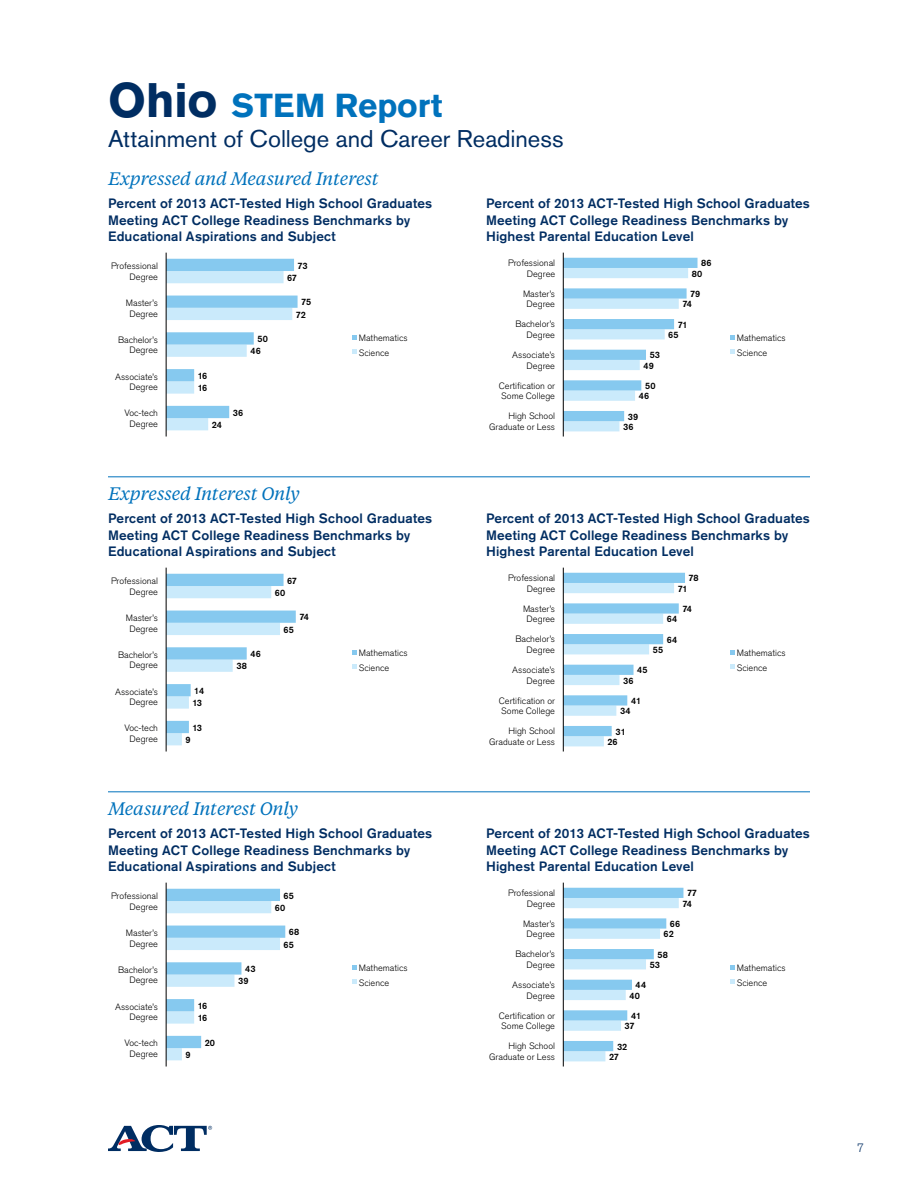
<style>
.page{position:relative;width:918px;height:1188px;background:#fff}
.page>*{position:absolute;margin:0;border:0;box-sizing:border-box;transform-origin:0 0}
.t1{font:700 33px "Akzidenz Grotesk Std";color:#0072bc}
.t2{font:24px "Akzidenz Grotesk Std";color:#002d62}
.t3{font:italic 18px "Tiempos Text";letter-spacing:-.01em;color:#0072bc}
.t4{font:500 13.5px/16.5px "Akzidenz Grotesk Std";letter-spacing:.01em;color:#002d62}
.t5{font:300 12px "Akzidenz Grotesk Std";color:#002d62}
.t6{font:300 9.15px/10.6px "Akzidenz Grotesk Std";color:#000001;text-align:right}
.t7{font:500 9.15px "Akzidenz Grotesk Std";color:#000001}
.s1{font-size:48px;color:#002d62}
</style>
<div class="page">
<svg style="left:108px;top:1125px;width:104px;height:27px"></svg>
<svg style="left:167px;top:574px;width:129px;height:171px"></svg>
<hr style="left:166px;top:568px;width:1px;height:184px;background:#000001">
<svg style="left:352px;top:650px;width:5px;height:5px"></svg>
<svg style="left:352px;top:664px;width:5px;height:5px"></svg>
<svg style="left:167px;top:259px;width:131px;height:171px"></svg>
<hr style="left:166px;top:253px;width:1px;height:184px;background:#000001">
<svg style="left:352px;top:335px;width:5px;height:5px"></svg>
<svg style="left:352px;top:349px;width:5px;height:5px"></svg>
<svg style="left:564px;top:258px;width:134px;height:173px"></svg>
<hr style="left:563px;top:253px;width:1px;height:184px;background:#000001">
<svg style="left:730px;top:335px;width:5px;height:5px"></svg>
<svg style="left:730px;top:349px;width:5px;height:5px"></svg>
<svg style="left:564px;top:573px;width:121px;height:173px"></svg>
<hr style="left:563px;top:568px;width:1px;height:184px;background:#000001">
<svg style="left:730px;top:650px;width:5px;height:5px"></svg>
<svg style="left:730px;top:664px;width:5px;height:5px"></svg>
<svg style="left:167px;top:889px;width:118px;height:171px"></svg>
<hr style="left:166px;top:883px;width:1px;height:184px;background:#000001">
<svg style="left:352px;top:965px;width:5px;height:5px"></svg>
<svg style="left:352px;top:979px;width:5px;height:5px"></svg>
<svg style="left:564px;top:888px;width:119px;height:173px"></svg>
<hr style="left:563px;top:883px;width:1px;height:184px;background:#000001">
<svg style="left:730px;top:965px;width:5px;height:5px"></svg>
<svg style="left:730px;top:979px;width:5px;height:5px"></svg>
<hr style="left:108px;top:476px;width:702px;height:1px;background:#0072bc">
<hr style="left:108px;top:791px;width:702px;height:1px;background:#0072bc">
<h1 class="t1" style="left:108px;top:86px;width:336px"><span class="s1">Ohio</span> STEM Report</h1>
<h2 class="t2" style="left:108px;top:124px;width:457px">Attainment of College and Career Readiness</h2>
<h3 class="t3" style="left:108px;top:166px;width:272px">Expressed and Measured Interest</h3>
<h3 class="t4" style="left:108px;top:195px;width:326px">Percent of 2013 ACT-Tested High School Graduates<br>Meeting ACT College Readiness Benchmarks by<br>Educational Aspirations and Subject</h3>
<h3 class="t4" style="left:486px;top:195px;width:326px">Percent of 2013 ACT-Tested High School Graduates<br>Meeting ACT College Readiness Benchmarks by<br>Highest Parental Education Level</h3>
<p class="t6" style="left:111px;top:261px;width:48px">Professional<br>Degree</p>
<p class="t7" style="left:298px;top:260px;width:11px">73</p>
<p class="t7" style="left:287px;top:272px;width:11px">67</p>
<p class="t6" style="left:508px;top:258px;width:48px">Professional<br>Degree</p>
<p class="t7" style="left:701px;top:258px;width:12px">86</p>
<p class="t7" style="left:692px;top:268px;width:12px">80</p>
<p class="t6" style="left:126px;top:298px;width:34px;text-align:center">Master’s<br>Degree</p>
<p class="t7" style="left:301px;top:297px;width:12px">75</p>
<p class="t7" style="left:296px;top:309px;width:12px">72</p>
<p class="t6" style="left:523px;top:288px;width:34px;text-align:center">Master’s<br>Degree</p>
<p class="t7" style="left:690px;top:288px;width:12px">79</p>
<p class="t7" style="left:682px;top:299px;width:11px">74</p>
<p class="t6" style="left:118px;top:334px;width:41px">Bachelor’s<br>Degree</p>
<p class="t6" style="left:115px;top:371px;width:44px">Associate’s<br>Degree</p>
<p class="t7" style="left:198px;top:370px;width:11px">16</p>
<p class="t7" style="left:198px;top:382px;width:11px">16</p>
<p class="t7" style="left:257px;top:333px;width:12px">50</p>
<p class="t7" style="left:250px;top:346px;width:12px">46</p>
<p class="t6" style="left:359px;top:331px;width:50px;line-height:14.5px;text-align:left">Mathematics<br>Science</p>
<p class="t6" style="left:515px;top:319px;width:41px">Bachelor’s<br>Degree</p>
<p class="t6" style="left:512px;top:350px;width:44px">Associate’s<br>Degree</p>
<p class="t7" style="left:650px;top:350px;width:12px">53</p>
<p class="t7" style="left:643px;top:360px;width:12px">49</p>
<p class="t7" style="left:678px;top:319px;width:12px">71</p>
<p class="t7" style="left:668px;top:329px;width:12px">65</p>
<p class="t6" style="left:737px;top:331px;width:50px;line-height:14.5px;text-align:left">Mathematics<br>Science</p>
<p class="t6" style="left:499px;top:380px;width:58px;text-align:left">Certification or<br>Some College</p>
<p class="t7" style="left:645px;top:380px;width:12px">50</p>
<p class="t7" style="left:639px;top:391px;width:12px">46</p>
<p class="t6" style="left:124px;top:408px;width:35px;text-align:center">Voc-tech<br>Degree</p>
<p class="t7" style="left:212px;top:419px;width:12px">24</p>
<p class="t7" style="left:233px;top:407px;width:12px">36</p>
<p class="t6" style="left:489px;top:411px;width:68px">High School<br>Graduate or Less</p>
<p class="t7" style="left:628px;top:411px;width:12px">39</p>
<p class="t7" style="left:623px;top:421px;width:12px">36</p>
<h3 class="t3" style="left:108px;top:481px;width:193px">Expressed Interest Only</h3>
<h3 class="t4" style="left:108px;top:510px;width:326px">Percent of 2013 ACT-Tested High School Graduates<br>Meeting ACT College Readiness Benchmarks by<br>Educational Aspirations and Subject</h3>
<h3 class="t4" style="left:486px;top:510px;width:326px">Percent of 2013 ACT-Tested High School Graduates<br>Meeting ACT College Readiness Benchmarks by<br>Highest Parental Education Level</h3>
<p class="t6" style="left:111px;top:576px;width:48px">Professional<br>Degree</p>
<p class="t7" style="left:287px;top:575px;width:11px">67</p>
<p class="t7" style="left:275px;top:587px;width:12px">60</p>
<p class="t6" style="left:508px;top:573px;width:48px">Professional<br>Degree</p>
<p class="t7" style="left:689px;top:573px;width:12px">78</p>
<p class="t7" style="left:678px;top:583px;width:12px">71</p>
<p class="t6" style="left:126px;top:613px;width:34px;text-align:center">Master’s<br>Degree</p>
<p class="t7" style="left:299px;top:612px;width:11px">74</p>
<p class="t7" style="left:284px;top:624px;width:12px">65</p>
<p class="t6" style="left:523px;top:603px;width:34px;text-align:center">Master’s<br>Degree</p>
<p class="t7" style="left:682px;top:603px;width:11px">74</p>
<p class="t7" style="left:667px;top:614px;width:12px">64</p>
<p class="t6" style="left:118px;top:649px;width:41px">Bachelor’s<br>Degree</p>
<p class="t6" style="left:115px;top:686px;width:44px">Associate’s<br>Degree</p>
<p class="t7" style="left:194px;top:685px;width:11px">14</p>
<p class="t7" style="left:192px;top:697px;width:11px">13</p>
<p class="t7" style="left:250px;top:648px;width:12px">46</p>
<p class="t7" style="left:236px;top:661px;width:12px">38</p>
<p class="t6" style="left:359px;top:646px;width:50px;line-height:14.5px;text-align:left">Mathematics<br>Science</p>
<p class="t6" style="left:515px;top:634px;width:41px">Bachelor’s<br>Degree</p>
<p class="t6" style="left:512px;top:665px;width:44px">Associate’s<br>Degree</p>
<p class="t7" style="left:667px;top:634px;width:12px">64</p>
<p class="t7" style="left:653px;top:644px;width:12px">55</p>
<p class="t7" style="left:637px;top:665px;width:12px">45</p>
<p class="t7" style="left:623px;top:675px;width:12px">36</p>
<p class="t6" style="left:737px;top:646px;width:50px;line-height:14.5px;text-align:left">Mathematics<br>Science</p>
<p class="t6" style="left:499px;top:695px;width:58px;text-align:left">Certification or<br>Some College</p>
<p class="t7" style="left:631px;top:695px;width:12px">41</p>
<p class="t7" style="left:620px;top:706px;width:12px">34</p>
<p class="t6" style="left:124px;top:723px;width:35px;text-align:center">Voc-tech<br>Degree</p>
<p class="t7" style="left:192px;top:722px;width:11px">13</p>
<p class="t7" style="left:185px;top:734px;width:7px">9</p>
<p class="t6" style="left:489px;top:726px;width:67px">High School<br>Graduate or Less</p>
<p class="t7" style="left:615px;top:726px;width:12px">31</p>
<p class="t7" style="left:607px;top:736px;width:12px">26</p>
<h3 class="t3" style="left:108px;top:796px;width:192px">Measured Interest Only</h3>
<h3 class="t4" style="left:108px;top:825px;width:326px">Percent of 2013 ACT-Tested High School Graduates<br>Meeting ACT College Readiness Benchmarks by<br>Educational Aspirations and Subject</h3>
<h3 class="t4" style="left:486px;top:825px;width:326px">Percent of 2013 ACT-Tested High School Graduates<br>Meeting ACT College Readiness Benchmarks by<br>Highest Parental Education Level</h3>
<p class="t6" style="left:111px;top:891px;width:48px">Professional<br>Degree</p>
<p class="t7" style="left:284px;top:890px;width:12px">65</p>
<p class="t7" style="left:275px;top:902px;width:12px">60</p>
<p class="t6" style="left:508px;top:888px;width:48px">Professional<br>Degree</p>
<p class="t7" style="left:687px;top:888px;width:11px">77</p>
<p class="t7" style="left:682px;top:898px;width:11px">74</p>
<p class="t6" style="left:126px;top:928px;width:34px;text-align:center">Master’s<br>Degree</p>
<p class="t7" style="left:289px;top:927px;width:12px">68</p>
<p class="t7" style="left:284px;top:939px;width:12px">65</p>
<p class="t6" style="left:523px;top:918px;width:34px;text-align:center">Master’s<br>Degree</p>
<p class="t7" style="left:670px;top:918px;width:12px">66</p>
<p class="t7" style="left:664px;top:929px;width:12px">62</p>
<p class="t6" style="left:118px;top:964px;width:41px">Bachelor’s<br>Degree</p>
<p class="t6" style="left:115px;top:1001px;width:44px">Associate’s<br>Degree</p>
<p class="t7" style="left:198px;top:1000px;width:11px">16</p>
<p class="t7" style="left:198px;top:1012px;width:11px">16</p>
<p class="t7" style="left:245px;top:963px;width:12px">43</p>
<p class="t7" style="left:238px;top:976px;width:12px">39</p>
<p class="t6" style="left:359px;top:961px;width:50px;line-height:14.5px;text-align:left">Mathematics<br>Science</p>
<p class="t6" style="left:515px;top:949px;width:41px">Bachelor’s<br>Degree</p>
<p class="t6" style="left:512px;top:980px;width:44px">Associate’s<br>Degree</p>
<p class="t7" style="left:658px;top:949px;width:12px">58</p>
<p class="t7" style="left:650px;top:959px;width:12px">53</p>
<p class="t7" style="left:636px;top:980px;width:12px">44</p>
<p class="t7" style="left:629px;top:990px;width:12px">40</p>
<p class="t6" style="left:737px;top:961px;width:50px;line-height:14.5px;text-align:left">Mathematics<br>Science</p>
<p class="t6" style="left:499px;top:1010px;width:58px;text-align:left">Certification or<br>Some College</p>
<p class="t7" style="left:631px;top:1010px;width:12px">41</p>
<p class="t7" style="left:625px;top:1021px;width:12px">37</p>
<p class="t6" style="left:124px;top:1038px;width:35px;text-align:center">Voc-tech<br>Degree</p>
<p class="t7" style="left:185px;top:1049px;width:7px">9</p>
<p class="t7" style="left:205px;top:1037px;width:12px">20</p>
<p class="t6" style="left:489px;top:1041px;width:67px">High School<br>Graduate or Less</p>
<p class="t7" style="left:617px;top:1041px;width:12px">32</p>
<p class="t7" style="left:609px;top:1051px;width:12px">27</p>
<h3 class="t5" style="left:857px;top:1141px;width:8px">7</h3>
</div>
